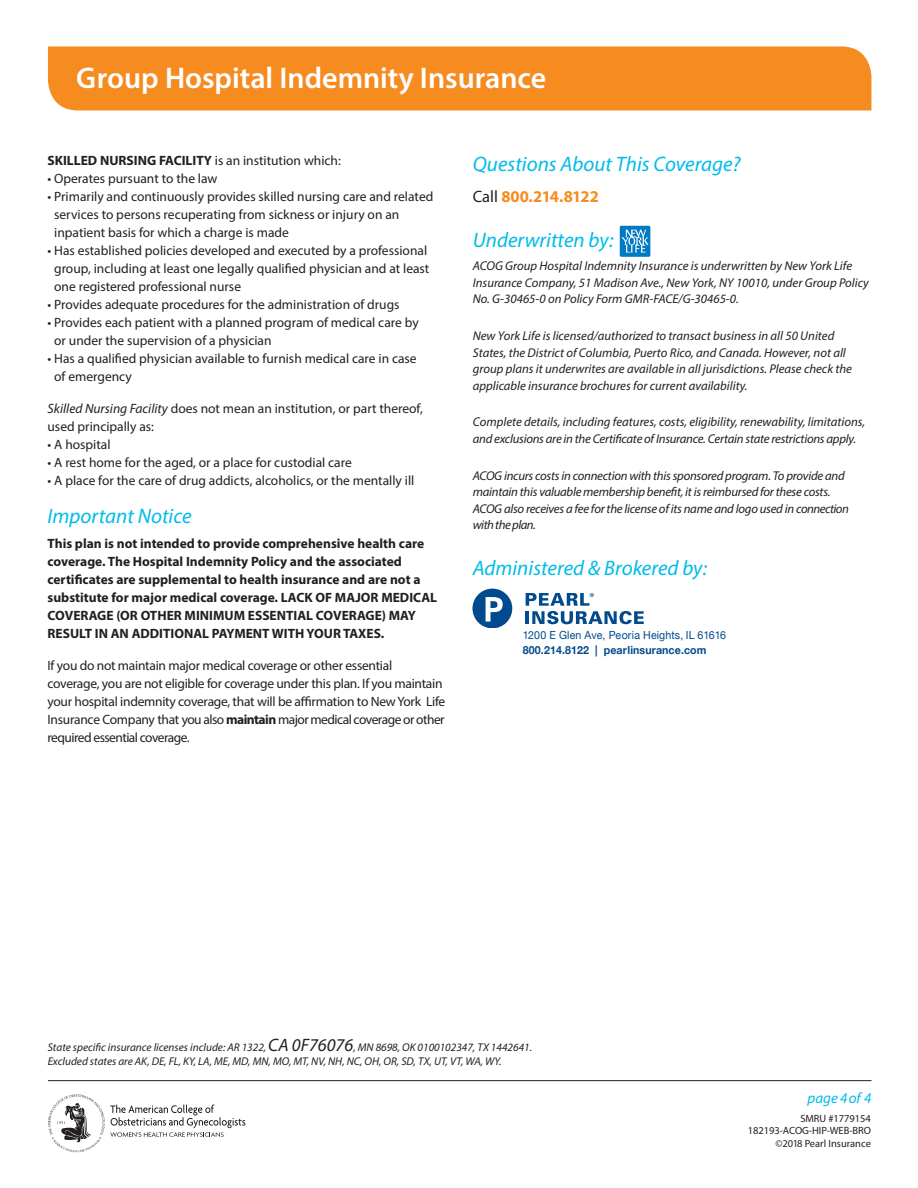
<style>
.page{position:relative;width:918px;height:1188px;background:#fff}
.page>*{position:absolute;margin:0;border:0;box-sizing:border-box;transform-origin:0 0}
.t1{font:600 30px "Myriad Pro";color:#fff}
.t2{font:italic 21px "Myriad Pro";color:#01bcea}
.t3{font:700 16.5px "Myriad Pro";letter-spacing:-.04em;color:#f68b1f}
.t4{font:italic 15px "Myriad Pro";color:#01bcea}
.t5{font:13.5px/18px "Myriad Pro";color:#231f20}
.t6{font:700 13.5px/18px "Myriad Pro";color:#231f20}
.t7{font:13.5px/18px "Myriad Pro";letter-spacing:-.02em;color:#231f20}
.t8{font:italic 12.75px/16.5px "Myriad Pro";color:#231f20}
.t9{font:italic 12.75px/16.5px "Myriad Pro";letter-spacing:-.02em;color:#231f20}
.t10{font:italic 11.25px/13.5px "Myriad Pro";color:#231f20}
.t11{font:11.1px "Helvetica Neue";letter-spacing:.01em;color:#004a8d;scale:.95 1}
.t12{font:700 11.1px "Helvetica Neue";letter-spacing:.01em;color:#004a8d;scale:.95 1}
.t13{font:10.5px/12px "Myriad Pro";letter-spacing:-.005em;color:#231f20;text-align:right}
.s1{font-weight:400}
.s2{font-style:italic}
.s3{font-weight:700}
.s4{font-weight:400;color:#231f20}
.s5{font-size:18px}
</style>
<div class="page">
<svg style="left:48px;top:1094px;width:197px;height:58px"></svg>
<hr style="left:48px;top:1080px;width:824px;height:1px;background:#231f20">
<div style="left:48px;top:46px;width:823px;height:64px;background:#f68b1f"></div>
<svg style="left:473px;top:589px;width:39px;height:39px"></svg>
<svg style="left:526px;top:593px;width:118px;height:31px"></svg>
<div style="left:620px;top:226px;width:30px;height:31px;background:#007bc3;border-radius:2px"></div>
<svg style="left:621px;top:230px;width:28px;height:23px"></svg>
<h1 class="t1" style="left:77px;top:59px;width:471px">Group Hospital Indemnity Insurance</h1>
<p class="t6" style="left:48px;top:151px;width:295px">SKILLED NURSING FACILITY <span class="s1">is an institution which:</span></p>
<p class="t5" style="left:48px;top:170px;width:171px">• Operates pursuant to the law</p>
<p class="t5" style="left:54px;top:188px;width:381px;text-indent:-7px">• Primarily and continuously provides skilled nursing care and related services to persons recuperating from sickness or injury on an inpatient basis for which a charge is made</p>
<p class="t5" style="left:54px;top:242px;width:377px;text-indent:-7px">• Has established policies developed and executed by a professional group, including at least one legally qualified physician and at least one registered professional nurse</p>
<p class="t5" style="left:48px;top:296px;width:354px">• Provides adequate procedures for the administration of drugs</p>
<p class="t5" style="left:54px;top:314px;width:366px;text-indent:-7px">• Provides each patient with a planned program of medical care by or under the supervision of a physician</p>
<p class="t5" style="left:54px;top:350px;width:364px;text-indent:-7px">• Has a qualified physician available to furnish medical care in case of emergency</p>
<p class="t5" style="left:48px;top:399px;width:377px"><span class="s2">Skilled Nursing Facility</span> does not mean an institution, or part thereof, used principally as:</p>
<p class="t5" style="left:48px;top:435px;width:65px">• A hospital</p>
<p class="t5" style="left:48px;top:453px;width:306px">• A rest home for the aged, or a place for custodial care</p>
<p class="t5" style="left:48px;top:471px;width:368px">• A place for the care of drug addicts, alcoholics, or the mentally ill</p>
<h2 class="t2" style="left:48px;top:503px;width:146px">Important Notice</h2>
<p class="t6" style="left:48px;top:534px;width:391px">This plan is not intended to provide comprehensive health care coverage. The Hospital Indemnity Policy and the associated certificates are supplemental to health insurance and are not a substitute for major medical coverage. LACK OF MAJOR MEDICAL COVERAGE (OR OTHER MINIMUM ESSENTIAL COVERAGE) MAY RESULT IN AN ADDITIONAL PAYMENT WITH YOUR TAXES.</p>
<p class="t7" style="left:48px;top:656px;width:399px">If you do not maintain major medical coverage or other essential coverage, you are not eligible for coverage under this plan. If you maintain your hospital indemnity coverage, that will be affirmation to New York Life Insurance Company that you also <span class="s3">maintain</span> major medical coverage or other required essential coverage.</p>
<h2 class="t2" style="left:473px;top:151px;width:269px">Questions About This Coverage?</h2>
<p class="t3" style="left:473px;top:185px;width:128px"><span class="s4">Call</span> 800.214.8122</p>
<h2 class="t2" style="left:473px;top:227px;width:142px">Underwritten by:</h2>
<p class="t8" style="left:473px;top:258px;width:398px">ACOG Group Hospital Indemnity Insurance is underwritten by New York Life<br>Insurance Company, 51 Madison Ave., New York, NY 10010, under Group Policy<br>No. G-30465-0 on Policy Form GMR-FACE/G-30465-0.</p>
<p class="t8" style="left:473px;top:327px;width:381px">New York Life is licensed/authorized to transact business in all 50 United States, the District of Columbia, Puerto Rico, and Canada. However, not all group plans it underwrites are available in all jurisdictions. Please check the applicable insurance brochures for current availability.</p>
<p class="t8" style="left:473px;top:414px;width:394px">Complete details, including features, costs, eligibility, renewability, limitations, and exclusions are in the Certificate of Insurance. Certain state restrictions apply.</p>
<p class="t9" style="left:473px;top:467px;width:378px">ACOG incurs costs in connection with this sponsored program. To provide and maintain this valuable membership benefit, it is reimbursed for these costs.<br>ACOG also receives a fee for the license of its name and logo used in connection with the plan.</p>
<h2 class="t2" style="left:473px;top:555px;width:236px">Administered &amp; Brokered by:</h2>
<p class="t11" style="left:523px;top:627px;width:216px">1200 E Glen Ave, Peoria Heights, IL 61616</p>
<p class="t12" style="left:523px;top:641px;width:195px">800.214.8122 | pearlinsurance.com</p>
<p class="t10" style="left:48px;top:1041px;width:486px">State specific insurance licenses include: AR 1322, <span class="s5">CA 0F76076</span>, MN 8698, OK 0100102347, TX 1442641.<br>Excluded states are AK, DE, FL, KY, LA, ME, MD, MN, MO, MT, NV, NH, NC, OH, OR, SD, TX, UT, VT, WA, WY.</p>
<p class="t4" style="left:808px;top:1089px;width:65px">page 4 of 4</p>
<p class="t13" style="left:748px;top:1112px;width:125px">SMRU #1779154<br>182193-ACOG-HIP-WEB-BRO</p>
<p class="t13" style="left:775px;top:1137px;width:97px">©2018 Pearl Insurance</p>
</div>
